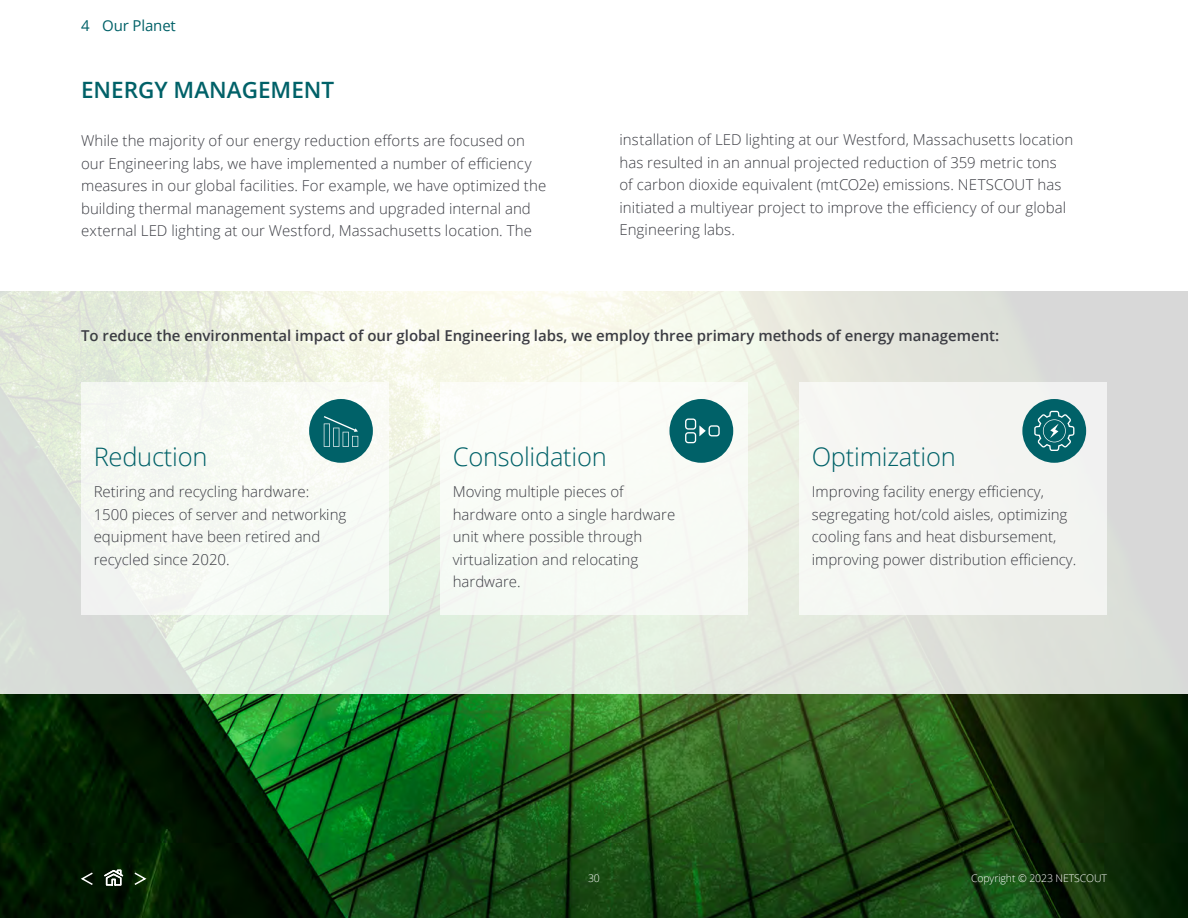
<style>
.page{position:relative;width:1188px;height:918px;background:#fff}
.page>*{position:absolute;margin:0;border:0;box-sizing:border-box;transform-origin:0 0}
._04_Section_header{font:300 25.5px "Open Sans";letter-spacing:-.01em;color:#006168}
._02_Header_-_TOC{font:600 22.5px "Open Sans";color:#006168}
._01_body_copy{font:300 15px/22.5px "Open Sans";color:#3b3c43}
._01_body_copy-2{font:600 15px "Open Sans";color:#3b3c43}
._07_smaller_section_header{font:15px "Open Sans";letter-spacing:-.01em;color:#006168}
.t1{font:300 10.5px "Open Sans";letter-spacing:-.01em;color:#fff}
</style>
<div class="page">
<img style="left:0;top:880px;width:1188px;height:38px">
<img style="left:0;top:694px;width:1188px;height:186px">
<svg style="left:0;top:291px;width:1188px;height:403px;background:#e3e9de"></svg>
<div style="left:81px;top:383px;width:308px;height:232px;background:#f6faf3"></div>
<div style="left:440px;top:383px;width:308px;height:232px;background:#f8fbf5"></div>
<div style="left:799px;top:383px;width:308px;height:232px;background:#f4f5f2"></div>
<div style="left:1022px;top:399px;width:64px;height:64px;background:#006168;border-radius:50%"></div>
<svg style="left:1034px;top:411px;width:40px;height:40px"></svg>
<div style="left:669px;top:399px;width:64px;height:64px;background:#006168;border-radius:50%"></div>
<svg style="left:685px;top:419px;width:35px;height:24px"></svg>
<div style="left:309px;top:399px;width:64px;height:64px;background:#006168;border-radius:50%"></div>
<svg style="left:324px;top:416px;width:34px;height:31px"></svg>
<svg style="left:133px;top:871px;width:15px;height:15px"></svg>
<svg style="left:79px;top:871px;width:15px;height:15px"></svg>
<svg style="left:103px;top:869px;width:21px;height:17px"></svg>
<p class="_07_smaller_section_header" style="left:81px;top:16px;width:96px">4 Our Planet</p>
<p class="_02_Header_-_TOC" style="left:81px;top:75px;width:255px">ENERGY MANAGEMENT</p>
<p class="_01_body_copy" style="left:81px;top:129px;width:467px">While the majority of our energy reduction efforts are focused on our Engineering labs, we have implemented a number of efficiency measures in our global facilities. For example, we have optimized the building thermal management systems and upgraded internal and external LED lighting at our Westford, Massachusetts location. The</p>
<p class="_01_body_copy" style="left:620px;top:128px;width:455px">installation of LED lighting at our Westford, Massachusetts location has resulted in an annual projected reduction of 359 metric tons of carbon dioxide equivalent (mtCO2e) emissions. NETSCOUT has initiated a multiyear project to improve the efficiency of our global Engineering labs.</p>
<p class="_01_body_copy-2" style="left:81px;top:325px;width:920px">To reduce the environmental impact of our global Engineering labs, we employ three primary methods of energy management:</p>
<p class="_04_Section_header" style="left:94px;top:439px;width:115px">Reduction</p>
<p class="_01_body_copy" style="left:94px;top:480px;width:254px">Retiring and recycling hardware:<br>1500 pieces of server and networking equipment have been retired and recycled since 2020.</p>
<p class="_04_Section_header" style="left:453px;top:439px;width:156px">Consolidation</p>
<p class="_01_body_copy" style="left:453px;top:480px;width:224px">Moving multiple pieces of hardware onto a single hardware unit where possible through virtualization and relocating hardware.</p>
<p class="t1" style="left:588px;top:871px;width:13px">30</p>
<p class="_04_Section_header" style="left:812px;top:439px;width:145px">Optimization</p>
<p class="_01_body_copy" style="left:812px;top:480px;width:266px">Improving facility energy efficiency, segregating hot/cold aisles, optimizing cooling fans and heat disbursement, improving power distribution efficiency.</p>
<p class="t1" style="left:971px;top:871px;width:137px">Copyright © 2023 NETSCOUT</p>
</div>
